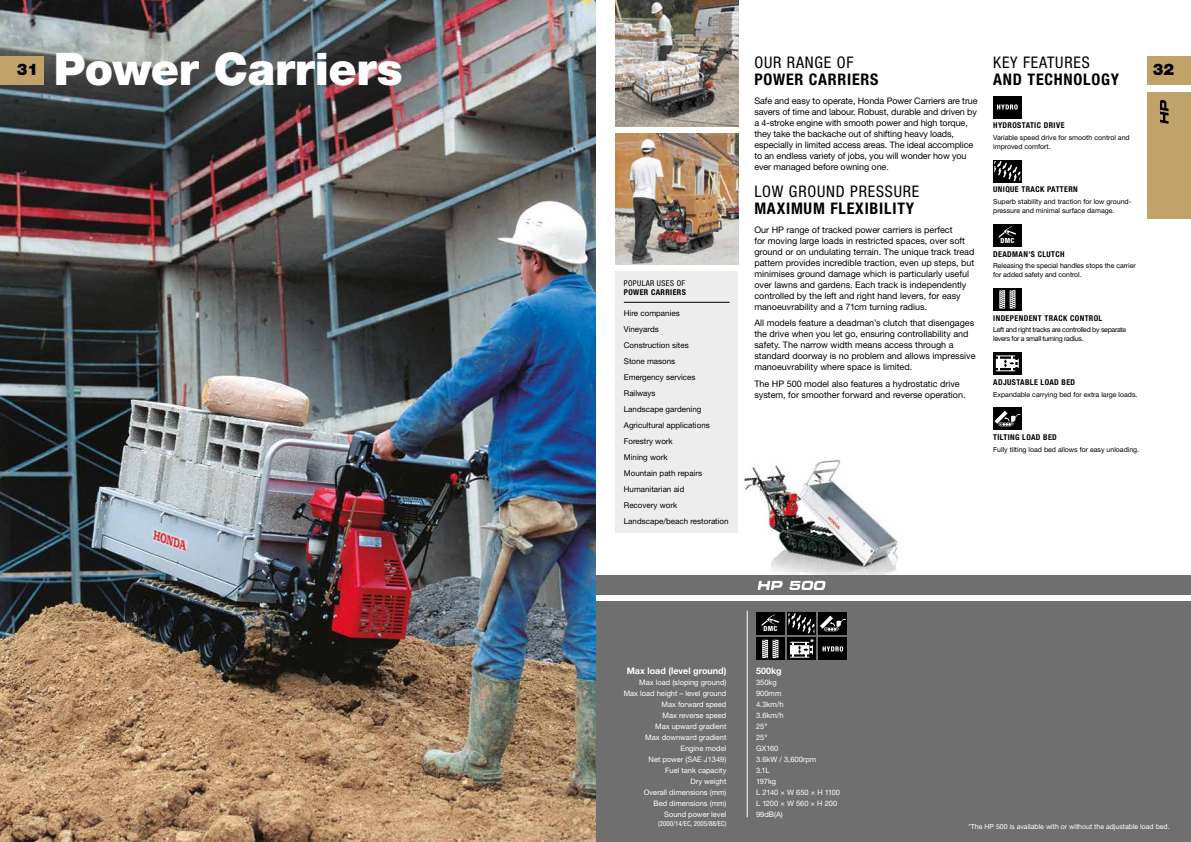
<style>
.page{position:relative;width:1191px;height:842px;background:#fff}
.page>*{position:absolute;margin:0;border:0;box-sizing:border-box;transform-origin:0 0}
.t1{font:900 45px "Helvetica Neue LT Std";letter-spacing:-.005em;color:#fff}
.t2{font:700 condensed 16px "Helvetica Neue LT Std";letter-spacing:.05em;color:#000}
.t3{font:condensed 16px "Helvetica Neue LT Std";letter-spacing:.05em;color:#000}
.t4{font:900 16px "Helvetica Neue LT Std";color:#000}
.t5{font:700 10px "Helvetica Neue LT Std";color:#fff}
.t6{font:9px/11px "Helvetica Neue LT Std";color:#000}
.t7{font:700 9px "Helvetica Neue LT Std";color:#fff}
.t8{font:8px/16px "Helvetica Neue LT Std";color:#000}
.t9{font:700 condensed 8px "Helvetica Neue LT Std";letter-spacing:.05em;color:#000}
.t10{font:condensed 8px "Helvetica Neue LT Std";letter-spacing:.05em;color:#000}
.t11{font:7.5px/11px "Helvetica Neue LT Std";color:#fff}
.t12{font:7px/9px "Helvetica Neue LT Std";color:#000}
.t13{font:7px/9px "Helvetica Neue LT Std";letter-spacing:-.04em;color:#000}
.t14{font:7px "Helvetica Neue LT Std";color:#fff}
.t15{font:condensed 7px "Helvetica Neue LT Std";color:#fff}
.t16{font:800 condensed 7px "Helvetica Neue LT Std";letter-spacing:.05em;color:#fff}
.s1{font-weight:700}
</style>
<div class="page">
<img style="left:744px;top:459px;width:154px;height:116px">
<img style="left:615px;top:0;width:123px;height:126px">
<img style="left:615px;top:133px;width:123px;height:132px">
<div style="left:595px;top:575px;width:596px;height:20px;background:#706f6f"></div>
<div style="left:595px;top:601px;width:596px;height:241px;background:#706f6f"></div>
<div style="left:787px;top:612px;width:28px;height:23px;background:#000"></div>
<svg style="left:788px;top:613px;width:26px;height:20px"></svg>
<div style="left:756px;top:612px;width:28px;height:23px;background:#000"></div>
<svg style="left:761px;top:614px;width:18px;height:12px"></svg>
<div style="left:818px;top:638px;width:29px;height:22px;background:#000"></div>
<svg style="left:822px;top:646px;width:21px;height:5px"></svg>
<svg style="left:756px;top:638px;width:28px;height:22px"></svg>
<svg style="left:762px;top:640px;width:16px;height:18px"></svg>
<div style="left:818px;top:612px;width:29px;height:23px;background:#000"></div>
<svg style="left:820px;top:616px;width:26px;height:15px"></svg>
<svg style="left:757px;top:581px;width:26px;height:9px"></svg>
<svg style="left:789px;top:581px;width:37px;height:9px"></svg>
<hr style="left:747px;top:611px;width:1px;height:206px;background:#fff">
<div style="left:1147px;top:93px;width:44px;height:126px;background:#c1a36a"></div>
<svg style="left:1160px;top:100px;width:8px;height:24px"></svg>
<div style="left:615px;top:272px;width:123px;height:261px;background:#ededed"></div>
<hr style="left:624px;top:302px;width:105px;height:1px;background:#000">
<div style="left:993px;top:160px;width:28px;height:22px;background:#000"></div>
<svg style="left:994px;top:161px;width:26px;height:20px"></svg>
<div style="left:993px;top:96px;width:28px;height:22px;background:#000"></div>
<svg style="left:997px;top:104px;width:20px;height:6px"></svg>
<div style="left:993px;top:224px;width:28px;height:23px;background:#000"></div>
<svg style="left:998px;top:226px;width:18px;height:12px"></svg>
<div style="left:993px;top:352px;width:28px;height:23px;background:linear-gradient(to right,#000,#000)"></div>
<svg style="left:995px;top:355px;width:23px;height:16px"></svg>
<div style="left:993px;top:288px;width:28px;height:23px;background:#000"></div>
<svg style="left:999px;top:290px;width:16px;height:18px"></svg>
<div style="left:993px;top:407px;width:28px;height:23px;background:#000"></div>
<svg style="left:994px;top:411px;width:26px;height:15px"></svg>
<img style="left:0;top:0;width:595px;height:842px">
<div style="left:787px;top:638px;width:28px;height:22px;background:#000"></div>
<svg style="left:790px;top:642px;width:23px;height:16px"></svg>
<div style="left:0;top:57px;width:44px;height:28px;background:#c1a36a"></div>
<div style="left:1147px;top:57px;width:44px;height:28px;background:#c1a36a"></div>
<h1 class="t1" style="left:54px;top:42px;width:350px">Power Carriers</h1>
<h2 class="t3" style="left:754px;top:53px;width:101px">OUR RANGE OF</h2>
<h2 class="t2" style="left:754px;top:70px;width:126px">POWER CARRIERS</h2>
<h2 class="t3" style="left:993px;top:53px;width:98px">KEY FEATURES</h2>
<h2 class="t2" style="left:993px;top:70px;width:127px">AND TECHNOLOGY</h2>
<h2 class="t4" style="left:17px;top:60px;width:23px">31</h2>
<h2 class="t4" style="left:1152px;top:60px;width:23px">32</h2>
<p class="t10" style="left:624px;top:278px;width:63px">POPULAR USES OF</p>
<p class="t9" style="left:624px;top:287px;width:64px">POWER CARRIERS</p>
<p class="t8" style="left:624px;top:305px;width:106px">Hire companies<br>Vineyards<br>Construction sites<br>Stone masons<br>Emergency services<br>Railways<br>Landscape gardening<br>Agricultural applications<br>Forestry work<br>Mining work<br>Mountain path repairs<br>Humanitarian aid<br>Recovery work<br>Landscape/beach restoration</p>
<p class="t6" style="left:754px;top:95px;width:225px">Safe and easy to operate, Honda Power Carriers are true savers of time and labour. Robust, durable and driven by a 4-stroke engine with smooth power and high torque, they take the backache out of shifting heavy loads, especially in limited access areas. The ideal accomplice to an endless variety of jobs, you will wonder how you ever managed before owning one.</p>
<h2 class="t3" style="left:754px;top:182px;width:166px">LOW GROUND PRESSURE</h2>
<h2 class="t2" style="left:754px;top:199px;width:161px">MAXIMUM FLEXIBILITY</h2>
<p class="t6" style="left:754px;top:224px;width:222px">Our HP range of tracked power carriers is perfect<br>for moving large loads in restricted spaces, over soft ground or on undulating terrain. The unique track tread pattern provides incredible traction, even up steps, but minimises ground damage which is particularly useful over lawns and gardens. Each track is independently controlled by the left and right hand levers, for easy manoeuvrability and a 71cm turning radius.</p>
<p class="t6" style="left:754px;top:317px;width:223px">All models feature a deadman’s clutch that disengages the drive when you let go, ensuring controllability and safety. The narrow width means access through a standard doorway is no problem and allows impressive manoeuvrability where space is limited.</p>
<p class="t6" style="left:754px;top:378px;width:213px">The HP 500 model also features a hydrostatic drive system, for smoother forward and reverse operation.</p>
<p class="t9" style="left:993px;top:121px;width:73px">HYDROSTATIC DRIVE</p>
<p class="t12" style="left:993px;top:133px;width:138px">Variable speed drive for smooth control and improved comfort.</p>
<p class="t9" style="left:993px;top:185px;width:86px">UNIQUE TRACK PATTERN</p>
<p class="t12" style="left:993px;top:197px;width:140px">Superb stability and traction for low ground&shy;pressure and minimal surface damage.</p>
<p class="t16" style="left:1000px;top:236px;width:15px">DMC</p>
<p class="t9" style="left:993px;top:249px;width:73px">DEADMAN’S CLUTCH</p>
<p class="t12" style="left:993px;top:261px;width:144px">Releasing the special handles stops the carrier for added safety and control.</p>
<p class="t9" style="left:993px;top:313px;width:111px">INDEPENDENT TRACK CONTROL</p>
<p class="t13" style="left:993px;top:325px;width:135px">Left and right tracks are controlled by separate levers for a small turning radius.</p>
<p class="t9" style="left:993px;top:377px;width:83px">ADJUSTABLE LOAD BED</p>
<p class="t12" style="left:993px;top:389px;width:146px">Expandable carrying bed for extra large loads.</p>
<p class="t9" style="left:993px;top:432px;width:65px">TILTING LOAD BED</p>
<p class="t12" style="left:993px;top:444px;width:147px">Fully tilting load bed allows for easy unloading.</p>
<p class="t7" style="left:627px;top:665px;width:101px">Max load (level ground)</p>
<p class="t11" style="left:624px;top:676px;width:104px;text-align:right">Max load (sloping ground)<br>Max load height – level ground<br>Max forward speed<br>Max reverse speed<br>Max upward gradient<br>Max downward gradient<br>Engine model<br>Net power (SAE J1349)<br>Fuel tank capacity<br>Dry weight<br>Overall dimensions (mm)<br>Bed dimensions (mm)<br>Sound power level</p>
<p class="t15" style="left:658px;top:819px;width:70px">(2000/14/EC, 2005/88/EC)</p>
<p class="t16" style="left:763px;top:624px;width:15px">DMC</p>
<p class="t7" style="left:756px;top:665px;width:27px">500kg</p>
<p class="t11" style="left:756px;top:677px;width:85px">350kg<br>900mm<br>4.3km/h<br>3.6km/h<br>25<span class="s1">°<br></span>25<span class="s1">°<br></span>GX160<br>3.6kW / 3,600rpm<br>3.1L<br>197kg<br>L 2140 × W 650 × H 1100<br>L 1200 × W 560 × H 200<br>99dB(A)</p>
<p class="t5" style="left:810px;top:636px;width:6px">*</p>
<p class="t14" style="left:968px;top:822px;width:203px">*The HP 500 is available with or without the adjustable load bed.</p>
</div>
